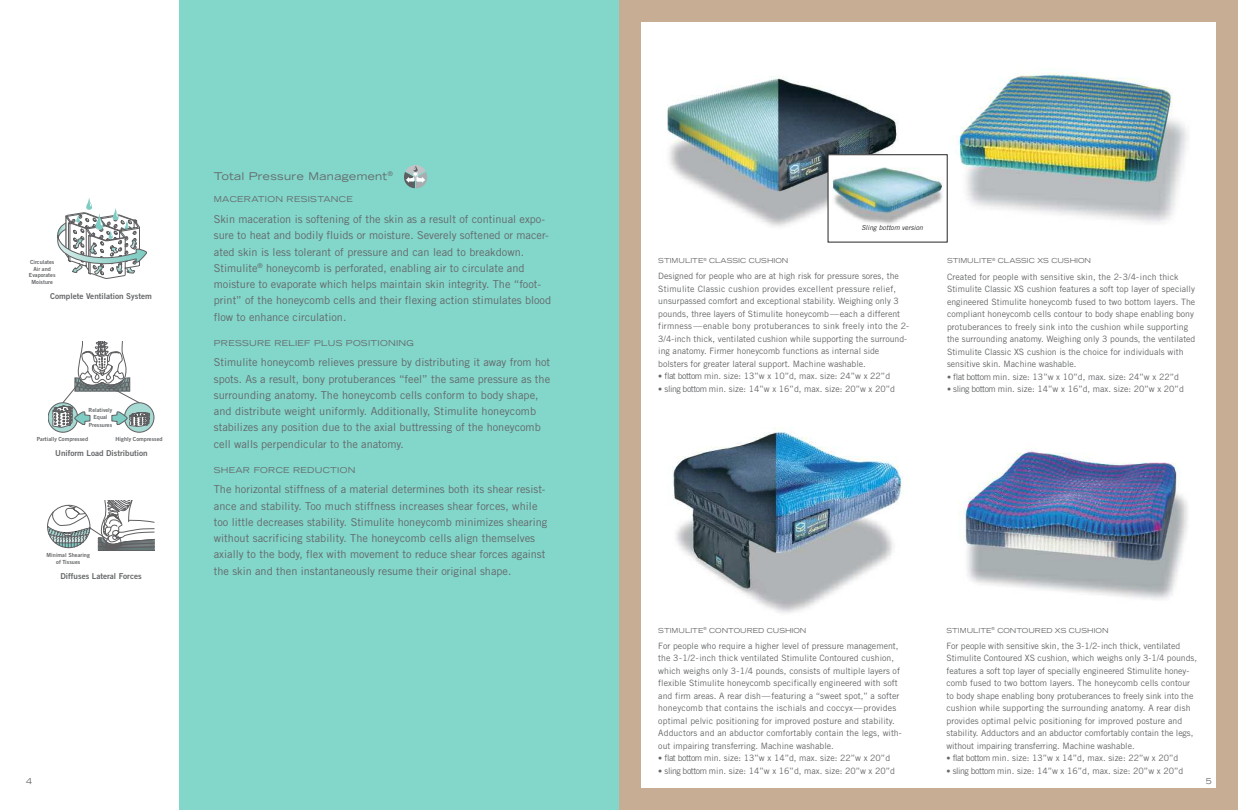
<style>
.page{position:relative;width:1238px;height:810px;background:#fff}
.page>*{position:absolute;margin:0;border:0;box-sizing:border-box;transform-origin:0 0}
.t1{font:11px/16.2px "Trade Gothic LT Std";color:#656769}
.t2{font:expanded 10.62px "Trade Gothic LH";letter-spacing:.035em;color:#656769}
.t3{font:8.75px/12.5px "Trade Gothic LT Std";color:#656769}
.t4{font:expanded 8.12px "Trade Gothic LH";letter-spacing:.035em;color:#656769}
.t5{font:8.12px "Trade Gothic LT Std Bd 2";color:#656769}
.t6{font:expanded 6.88px "Trade Gothic LH";color:#656769}
.t7{font:italic 6.88px "Trade Gothic LT Std";color:#272627}
.t8{font:5.62px/6.8px "Trade Gothic LT Std Bd 2";color:#656769;text-align:center}
.s1{font-size:8.12px}
</style>
<div class="page">
<div style="left:14px;top:0;width:612px;height:810px;background:#82d6ca"></div>
<div style="left:0;top:0;width:179px;height:810px;background:#fff"></div>
<svg style="left:48px;top:403px;width:30px;height:29px"></svg>
<div style="left:48px;top:403px;width:30px;height:29px;border:1px solid #5f5f62;border-radius:50%"></div>
<svg style="left:124px;top:403px;width:30px;height:29px"></svg>
<div style="left:124px;top:403px;width:30px;height:29px;border:1px solid #5f5f62;border-radius:50%"></div>
<svg style="left:53px;top:341px;width:97px;height:86px"></svg>
<svg style="left:47px;top:500px;width:108px;height:51px"></svg>
<svg style="left:58px;top:198px;width:89px;height:80px"></svg>
<svg style="left:404px;top:165px;width:23px;height:23px"></svg>
<div style="left:619px;top:0;width:619px;height:810px;background:#c7ad94"></div>
<div style="left:641px;top:23px;width:574px;height:765px;background:#fff"></div>
<img style="left:667px;top:76px;width:230px;height:151px">
<img style="left:958px;top:68px;width:230px;height:155px">
<img style="left:672px;top:427px;width:236px;height:186px">
<img style="left:959px;top:450px;width:229px;height:150px">
<div style="left:828px;top:155px;width:119px;height:87px;background:#fff"></div>
<img style="left:832px;top:167px;width:111px;height:58px">
<div style="left:827px;top:154px;width:120px;height:88px;border:1px solid #272627"></div>
<p class="t2" style="left:214px;top:172px;width:180px">Total Pressure Management<sup>®</sup></p>
<p class="t4" style="left:214px;top:197px;width:140px">MACERATION RESISTANCE</p>
<p class="t1" style="left:214px;top:212px;width:339px">Skin maceration is softening of the skin as a result of continual expo&shy;sure to heat and bodily fluids or moisture. Severely softened or macer&shy;ated skin is less tolerant of pressure and can lead to breakdown.<br>Stimulite<sup>®</sup> honeycomb is perforated, enabling air to circulate and moisture to evaporate which helps maintain skin integrity. The “foot&shy;print” of the honeycomb cells and their flexing action stimulates blood flow to enhance circulation.</p>
<p class="t4" style="left:214px;top:340px;width:201px">PRESSURE RELIEF PLUS POSITIONING</p>
<p class="t1" style="left:214px;top:355px;width:338px">Stimulite honeycomb relieves pressure by distributing it away from hot spots. As a result, bony protuberances “feel” the same pressure as the surrounding anatomy. The honeycomb cells conform to body shape, and distribute weight uniformly. Additionally, Stimulite honeycomb stabilizes any position due to the axial buttressing of the honeycomb cell walls perpendicular to the anatomy.</p>
<p class="t4" style="left:214px;top:467px;width:143px">SHEAR FORCE REDUCTION</p>
<p class="t1" style="left:214px;top:482px;width:335px">The horizontal stiffness of a material determines both its shear resist&shy;ance and stability. Too much stiffness increases shear forces, while too little decreases stability. Stimulite honeycomb minimizes shearing without sacrificing stability. The honeycomb cells align themselves axially to the body, flex with movement to reduce shear forces against the skin and then instantaneously resume their original shape.</p>
<p class="t7" style="left:861px;top:225px;width:63px">Sling bottom version</p>
<p class="t8" style="left:29px;top:259px;width:28px">Circulates<br>Air and<br>Evaporates<br>Moisture</p>
<p class="t6" style="left:658px;top:258px;width:132px">STIMULITE<sup>®</sup> CLASSIC CUSHION</p>
<p class="t3" style="left:658px;top:271px;width:252px">Designed for people who are at high risk for pressure sores, the Stimulite Classic cushion provides excellent pressure relief, unsurpassed comfort and exceptional stability. Weighing only 3 pounds, three layers of Stimulite honeycomb—each a different firmness—enable bony protuberances to sink freely into the 2- 3/4-inch thick, ventilated cushion while supporting the surround&shy;ing anatomy. Firmer honeycomb functions as internal side bolsters for greater lateral support. Machine washable.</p>
<p class="t3" style="left:658px;top:371px;width:233px"><span class="s1">•</span> flat bottom min. size: 13”w x 10”d, max. size: 24”w x 22”d</p>
<p class="t3" style="left:658px;top:383px;width:238px"><span class="s1">•</span> sling bottom min. size: 14”w x 16”d, max. size: 20”w x 20”d</p>
<p class="t5" style="left:50px;top:293px;width:103px">Complete Ventilation System</p>
<p class="t8" style="left:89px;top:407px;width:25px;line-height:7.5px">Relatively<br>Equal<br>Pressures</p>
<p class="t8" style="left:37px;top:436px;width:53px">Partially Compressed</p>
<p class="t8" style="left:116px;top:436px;width:49px">Highly Compressed</p>
<p class="t5" style="left:55px;top:450px;width:94px">Uniform Load Distribution</p>
<p class="t8" style="left:47px;top:552px;width:45px">Minimal Shearing of Tissues</p>
<p class="t5" style="left:60px;top:574px;width:83px">Diffuses Lateral Forces</p>
<p class="t6" style="left:658px;top:628px;width:150px">STIMULITE<sup>®</sup> CONTOURED CUSHION</p>
<p class="t3" style="left:658px;top:640px;width:245px">For people who require a higher level of pressure management, the 3-1/2-inch thick ventilated Stimulite Contoured cushion, which weighs only 3-1/4 pounds, consists of multiple layers of flexible Stimulite honeycomb specifically engineered with soft and firm areas. A rear dish—featuring a “sweet spot,” a softer honeycomb that contains the ischials and coccyx—provides optimal pelvic positioning for improved posture and stability.<br>Adductors and an abductor comfortably contain the legs, with&shy;out impairing transferring. Machine washable.</p>
<p class="t3" style="left:658px;top:753px;width:233px"><span class="s1">•</span> flat bottom min. size: 13”w x 14”d, max. size: 22”w x 20”d</p>
<p class="t3" style="left:658px;top:765px;width:238px"><span class="s1">•</span> sling bottom min. size: 14”w x 16”d, max. size: 20”w x 20”d</p>
<p class="t6" style="left:947px;top:258px;width:145px">STIMULITE<sup>®</sup> CLASSIC XS CUSHION</p>
<p class="t3" style="left:947px;top:271px;width:250px">Created for people with sensitive skin, the 2-3/4-inch thick Stimulite Classic XS cushion features a soft top layer of specially engineered Stimulite honeycomb fused to two bottom layers. The compliant honeycomb cells contour to body shape enabling bony protuberances to freely sink into the cushion while supporting the surrounding anatomy. Weighing only 3 pounds, the ventilated Stimulite Classic XS cushion is the choice for individuals with sensitive skin. Machine washable.</p>
<p class="t3" style="left:947px;top:371px;width:233px"><span class="s1">•</span> flat bottom min. size: 13”w x 10”d, max. size: 24”w x 22”d</p>
<p class="t3" style="left:947px;top:384px;width:238px"><span class="s1">•</span> sling bottom min. size: 14”w x 16”d, max. size: 20”w x 20”d</p>
<p class="t6" style="left:946px;top:628px;width:164px">STIMULITE<sup>®</sup> CONTOURED XS CUSHION</p>
<p class="t3" style="left:946px;top:640px;width:252px">For people with sensitive skin, the 3-1/2-inch thick, ventilated Stimulite Contoured XS cushion, which weighs only 3-1/4 pounds, features a soft top layer of specially engineered Stimulite honey&shy;comb fused to two bottom layers. The honeycomb cells contour to body shape enabling bony protuberances to freely sink into the cushion while supporting the surrounding anatomy. A rear dish provides optimal pelvic positioning for improved posture and stability. Adductors and an abductor comfortably contain the legs, without impairing transferring. Machine washable.</p>
<p class="t3" style="left:946px;top:753px;width:233px"><span class="s1">•</span> flat bottom min. size: 13”w x 14”d, max. size: 22”w x 20”d</p>
<p class="t3" style="left:946px;top:765px;width:238px"><span class="s1">•</span> sling bottom min. size: 14”w x 16”d, max. size: 20”w x 20”d</p>
<p class="t4" style="left:26px;top:778px;width:7px">4</p>
<p class="t4" style="left:1205px;top:778px;width:7px">5</p>
</div>
